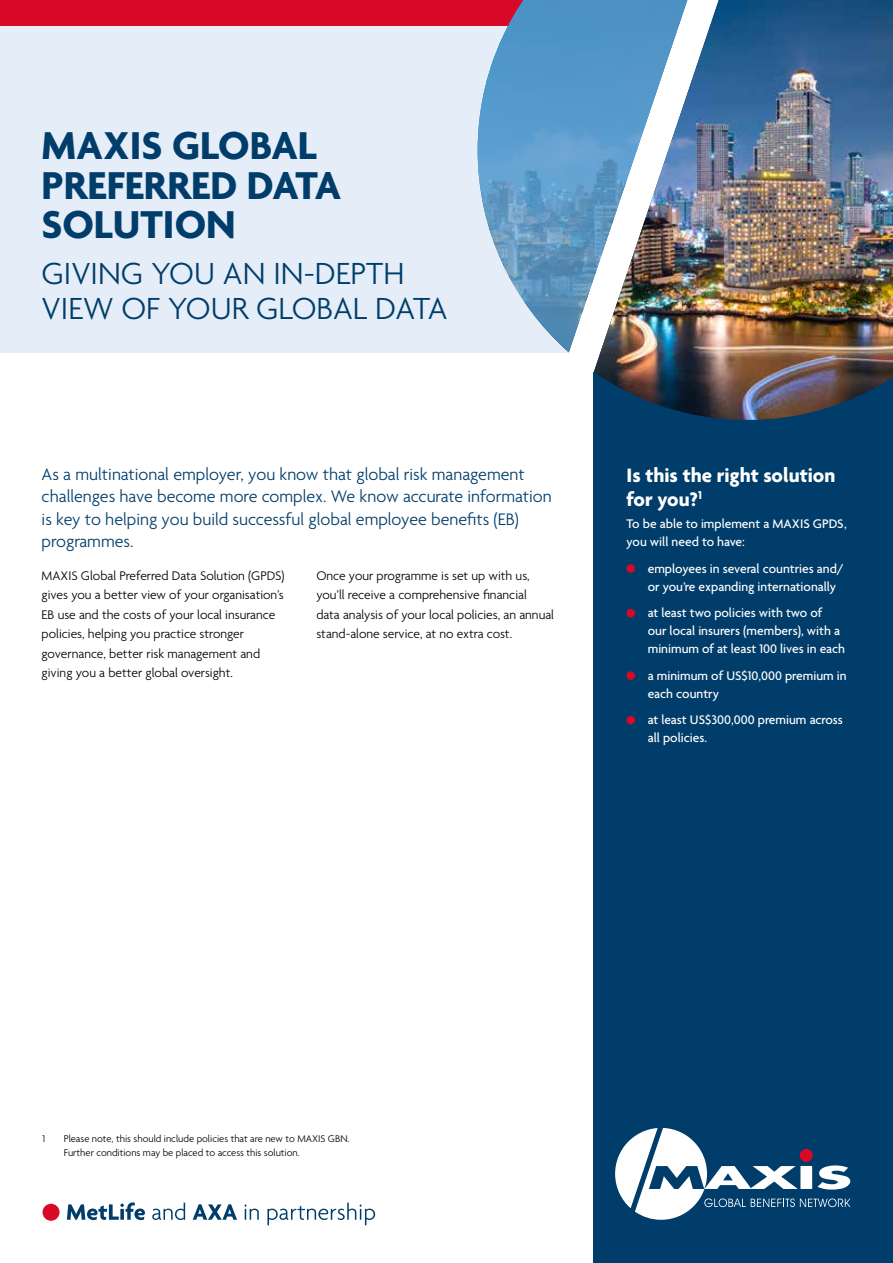
<style>
.page{position:relative;width:893px;height:1263px;background:#fff}
.page>*{position:absolute;margin:0;border:0;box-sizing:border-box;transform-origin:0 0}
.t1{font:700 42px/39px "Agenda";color:#003d6a}
.t2{font:300 33px/34.5px "Agenda";color:#003d6a}
.t3{font:700 21px/24px "Agenda";color:#fff}
.t4{font:300 18px/22.5px "Agenda";color:#003d6a}
.t5{font:300 13.5px/19.5px "Agenda";color:#000}
.t6{font:500 13.5px/18px "Agenda";color:#fff}
.t7{font:300 10.5px/13.5px "Agenda";color:#000}
</style>
<div class="page">
<div style="left:0;top:0;width:568px;height:352px;background:#e4edf8"></div>
<div style="left:0;top:0;width:581px;height:26px;background:#d70926"></div>
<div style="left:594px;top:372px;width:299px;height:891px;background:#003d6a"></div>
<img style="left:594px;top:0;width:299px;height:420px">
<img style="left:478px;top:0;width:249px;height:352px">
<svg style="left:67px;top:1202px;width:78px;height:18px"></svg>
<svg style="left:152px;top:1203px;width:33px;height:17px"></svg>
<svg style="left:193px;top:1204px;width:44px;height:16px"></svg>
<svg style="left:244px;top:1204px;width:15px;height:16px"></svg>
<svg style="left:267px;top:1203px;width:108px;height:22px"></svg>
<div style="left:43px;top:1204px;width:17px;height:17px;background:#d70926;border-radius:50%"></div>
<svg style="left:615px;top:1128px;width:235px;height:92px"></svg>
<div style="left:800px;top:1149px;width:13px;height:13px;background:#d70926;border-radius:50%"></div>
<div style="left:626px;top:564px;width:9px;height:9px;background:#d70926;border-radius:50%"></div>
<div style="left:626px;top:609px;width:9px;height:8px;background:#d70926;border-radius:50%"></div>
<div style="left:626px;top:671px;width:9px;height:9px;background:#d70926;border-radius:50%"></div>
<div style="left:626px;top:716px;width:9px;height:8px;background:#d70926;border-radius:50%"></div>
<h1 class="t1" style="left:42px;top:129px;width:301px">MAXIS GLOBAL<br>PREFERRED DATA<br>SOLUTION</h1>
<h2 class="t2" style="left:42px;top:259px;width:408px">GIVING YOU AN IN-DEPTH<br>VIEW OF YOUR GLOBAL DATA</h2>
<h3 class="t4" style="left:42px;top:464px;width:511px">As a multinational employer, you know that global risk management challenges have become more complex. We know accurate information is key to helping you build successful global employee benefits (EB) programmes.</h3>
<p class="t5" style="left:42px;top:566px;width:244px">MAXIS Global Preferred Data Solution (GPDS) gives you a better view of your organisation’s EB use and the costs of your local insurance policies, helping you practice stronger governance, better risk management and giving you a better global oversight.</p>
<p class="t5" style="left:316px;top:566px;width:239px">Once your programme is set up with us, you’ll receive a comprehensive financial<br>data analysis of your local policies, an annual stand-alone service, at no extra cost.</p>
<h3 class="t3" style="left:626px;top:465px;width:210px">Is this the right solution for you?<sup>1</sup></h3>
<p class="t6" style="left:626px;top:516px;width:222px">To be able to implement a MAXIS GPDS, you will need to have:</p>
<p class="t6" style="left:648px;top:560px;width:197px">employees in several countries and/ or you’re expanding internationally</p>
<p class="t6" style="left:648px;top:605px;width:199px">at least two policies with two of<br>our local insurers (members), with a minimum of at least 100 lives in each</p>
<p class="t6" style="left:648px;top:667px;width:200px">a minimum of US$10,000 premium in each country</p>
<p class="t6" style="left:648px;top:712px;width:197px">at least US$300,000 premium across all policies.</p>
<p class="t7" style="left:43px;top:1133px;width:4px">1</p>
<p class="t7" style="left:64px;top:1133px;width:287px">Please note, this should include policies that are new to MAXIS GBN.<br>Further conditions may be placed to access this solution.</p>
</div>
